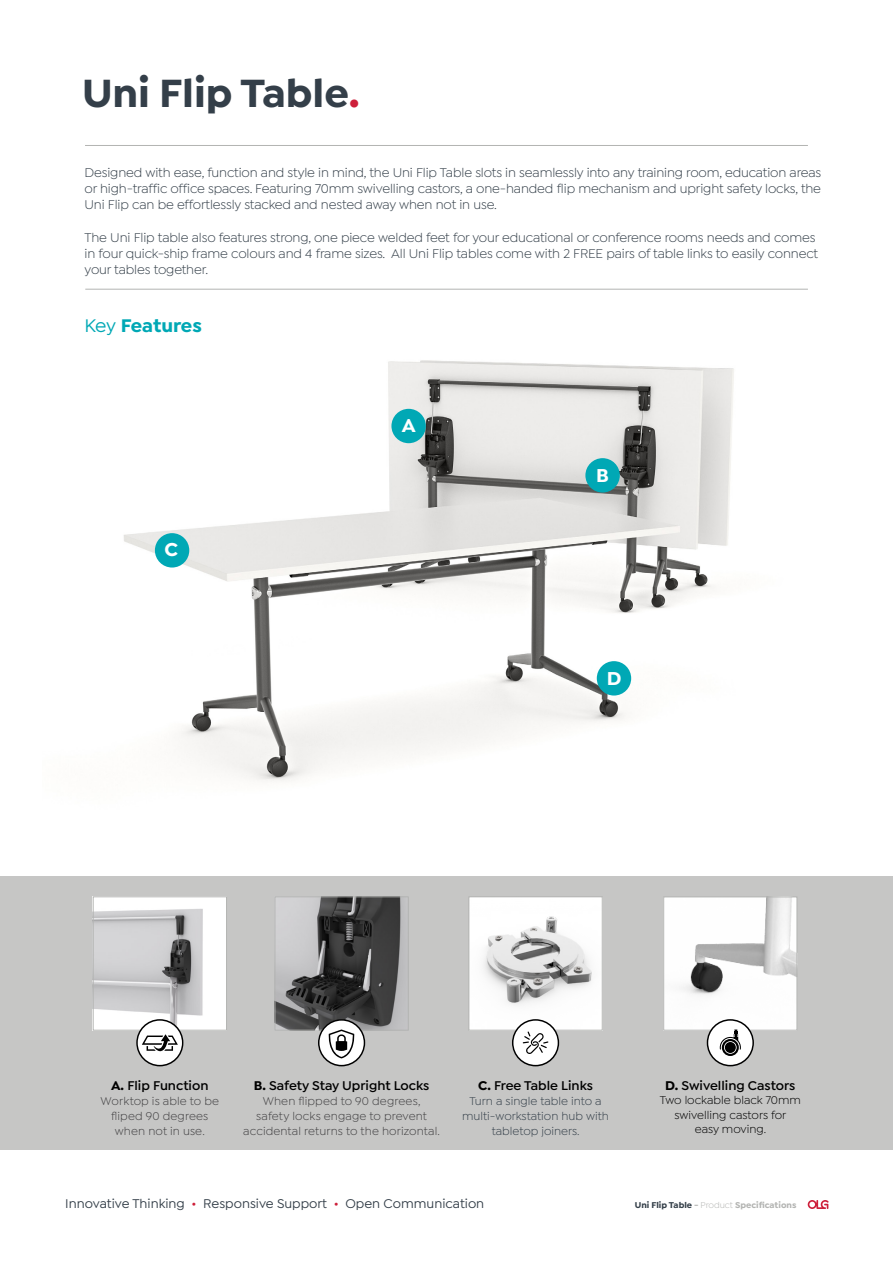
<style>
.page{position:relative;width:893px;height:1263px;background:#fff}
.page>*{position:absolute;margin:0;border:0;box-sizing:border-box;transform-origin:0 0}
.t1{font:700 42px "Isidora Sans";color:#343f49}
.t2{font:700 19.95px "Isidora Sans";color:#fff}
.t3{font:700 19.5px "Isidora Sans";letter-spacing:-.005em;color:#00a8b5}
.t4{font:13.5px/16.2px "Isidora Sans";letter-spacing:-.01em;color:#343f49;text-align:justify}
.t5{font:600 13.5px "Isidora Sans";color:#000}
.t6{font:500 13.5px "Isidora Sans";color:#343f49}
.t7{font:12px/15px "Isidora Sans";letter-spacing:.01em;color:#414042;text-align:center}
.t8{font:12px/15px "Isidora Sans";color:#343f49;text-align:center}
.t9{font:12px/14.4px "Isidora Sans";color:#000;text-align:center}
.t10{font:700 9px "Isidora Sans";color:#b3b4b2}
.s1{color:#cd1f3a}
.s2{font-weight:500}
.s3{font-weight:700}
.s4{color:#343f49}
.s5{font-weight:400}
</style>
<div class="page">
<img style="left:124px;top:360px;width:610px;height:422px">
<div style="left:0;top:876px;width:893px;height:274px;background:#c6c6c5"></div>
<svg style="left:808px;top:1200px;width:21px;height:9px"></svg>
<div style="left:391px;top:409px;width:35px;height:34px;background:#00a8b5;border-radius:50%"></div>
<div style="left:597px;top:661px;width:34px;height:34px;background:#00a8b5;border-radius:50%"></div>
<div style="left:585px;top:458px;width:35px;height:34px;background:#00a8b5;border-radius:50%"></div>
<div style="left:155px;top:533px;width:34px;height:34px;background:#00a8b5;border-radius:50%"></div>
<hr style="left:85px;top:289px;width:723px;height:1px;background:#b3b4b2">
<img style="left:665px;top:898px;width:130px;height:130px">
<div style="left:663px;top:896px;width:134px;height:134px;border:1px solid #b3b4b2"></div>
<img style="left:95px;top:898px;width:130px;height:130px">
<div style="left:93px;top:896px;width:134px;height:134px;border:1px solid #b3b4b2"></div>
<img style="left:277px;top:898px;width:126px;height:130px">
<div style="left:275px;top:896px;width:134px;height:134px;border:1px solid #b3b4b2"></div>
<img style="left:470px;top:898px;width:131px;height:130px">
<div style="left:468px;top:896px;width:135px;height:134px;border:1px solid #b3b4b2"></div>
<hr style="left:85px;top:145px;width:723px;height:1px;background:#b3b4b2">
<div style="left:136px;top:1020px;width:47px;height:46px;background:#fff;border-radius:50%"></div>
<div style="left:136px;top:1019px;width:47px;height:47px;border:2px solid #000;border-radius:50%"></div>
<svg style="left:318px;top:1020px;width:47px;height:46px"></svg>
<div style="left:318px;top:1019px;width:47px;height:47px;border:2px solid #000;border-radius:50%"></div>
<div style="left:512px;top:1020px;width:47px;height:46px;background:#fff;border-radius:50%"></div>
<div style="left:512px;top:1019px;width:47px;height:47px;border:2px solid #000;border-radius:50%"></div>
<div style="left:707px;top:1020px;width:47px;height:46px;background:#fff;border-radius:50%"></div>
<div style="left:707px;top:1019px;width:47px;height:47px;border:2px solid #000;border-radius:50%"></div>
<svg style="left:720px;top:1029px;width:21px;height:27px"></svg>
<svg style="left:328px;top:1029px;width:27px;height:29px"></svg>
<svg style="left:523px;top:1031px;width:25px;height:23px"></svg>
<svg style="left:142px;top:1034px;width:36px;height:17px"></svg>
<p class="t1" style="left:82px;top:67px;width:279px">Uni Flip Table<span class="s1">.</span></p>
<p class="t4" style="left:85px;top:164px;width:738px">Designed with ease, function and style in mind, the Uni Flip Table slots in seamlessly into any training room, education areas or high-traffic office spaces. Featuring 70mm swivelling castors, a one-handed flip mechanism and upright safety locks, the Uni Flip can be effortlessly stacked and nested away when not in use.</p>
<p class="t4" style="left:85px;top:229px;width:735px;text-align:left">The Uni Flip table also features strong, one piece welded feet for your educational or conference rooms needs and comes in four quick-ship frame colours and 4 frame sizes. All Uni Flip tables come with 2 FREE pairs of table links to easily connect your tables together.</p>
<p class="t3" style="left:85px;top:314px;width:119px"><span class="s2">Key</span> Features</p>
<p class="t2" style="left:165px;top:537px;width:15px">C</p>
<p class="t2" style="left:402px;top:413px;width:15px">A</p>
<p class="t2" style="left:596px;top:463px;width:14px">B</p>
<p class="t2" style="left:607px;top:666px;width:16px">D</p>
<p class="t5" style="left:111px;top:1077px;width:99px"><span class="s3">A.</span> Flip Function</p>
<p class="t7" style="left:101px;top:1093px;width:120px">Worktop is able to be fliped 90 degrees when not in use.</p>
<p class="t5" style="left:254px;top:1077px;width:177px"><span class="s3">B.</span> Safety Stay Upright Locks</p>
<p class="t7" style="left:243px;top:1093px;width:198px">When flipped to 90 degrees,<br>safety locks engage to prevent accidental returns to the horizontal.</p>
<p class="t5" style="left:478px;top:1077px;width:116px"><span class="s3">C.</span> Free Table Links</p>
<p class="t8" style="left:462px;top:1093px;width:148px">Turn a single table into a multi-workstation hub with tabletop joiners.</p>
<p class="t6" style="left:65px;top:1196px;width:421px">Innovative Thinking <span class="s1">•</span> Responsive Support <span class="s1">•</span> Open Communication</p>
<p class="t5" style="left:665px;top:1077px;width:132px"><span class="s3">D.</span> Swivelling Castors</p>
<p class="t9" style="left:660px;top:1093px;width:143px">Two lockable black 70mm swivelling castors for<br>easy moving.</p>
<p class="t10" style="left:635px;top:1200px;width:163px"><span class="s4">Uni Flip Table</span> - <span class="s5">Product</span> Specifications</p>
</div>
